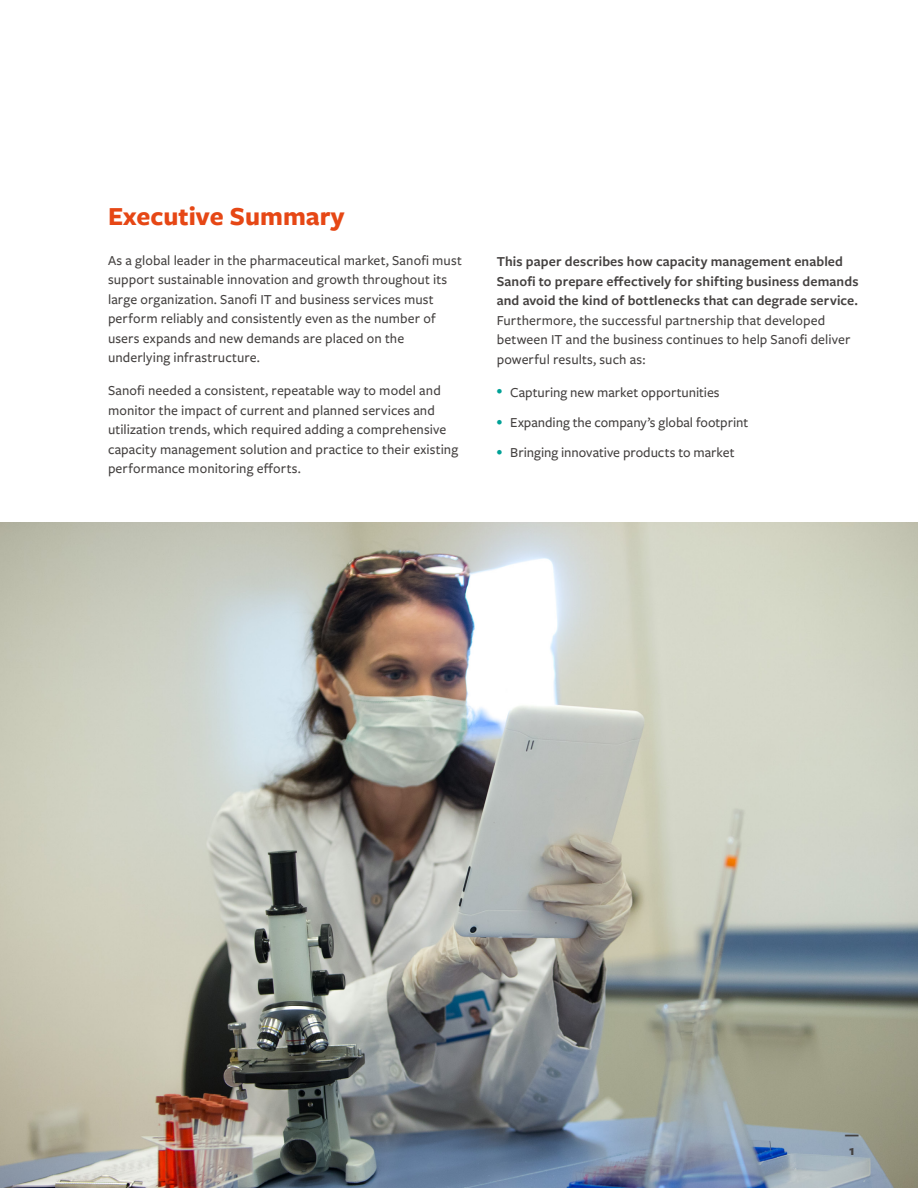
<style>
.page{position:relative;width:918px;height:1188px;background:#fff}
.page>*{position:absolute;margin:0;border:0;box-sizing:border-box;transform-origin:0 0}
.t1{font:700 27px "Freight Sans Pro";color:#e64715}
.t2{font:500 14.25px/19.5px "Freight Sans Pro";letter-spacing:.005em;color:#444140}
.t3{font:600 14.25px/19.5px "Freight Sans Pro";letter-spacing:.01em;color:#444140}
.t4{font:700 14.25px/15.8px "Freight Sans Pro";color:#444140;text-align:center}
</style>
<div class="page">
<img style="left:0;top:523px;width:918px;height:665px">
<h1 class="t1" style="left:108px;top:198px;width:238px">Executive Summary</h1>
<p class="t2" style="left:108px;top:250px;width:355px">As a global leader in the pharmaceutical market, Sanofi must support sustainable innovation and growth throughout its large organization. Sanofi IT and business services must perform reliably and consistently even as the number of users expands and new demands are placed on the underlying infrastructure.</p>
<p class="t2" style="left:108px;top:380px;width:352px">Sanofi needed a consistent, repeatable way to model and monitor the impact of current and planned services and utilization trends, which required adding a comprehensive capacity management solution and practice to their existing performance monitoring efforts.</p>
<p class="t3" style="left:497px;top:251px;width:363px">This paper describes how capacity management enabled<br>Sanofi to prepare effectively for shifting business demands and avoid the kind of bottlenecks that can degrade service.</p>
<p class="t2" style="left:497px;top:310px;width:355px">Furthermore, the successful partnership that developed between IT and the business continues to help Sanofi deliver powerful results, such as:</p>
<p class="t2" style="left:497px;top:382px;width:224px"><sup>•</sup> Capturing new market opportunities</p>
<p class="t2" style="left:497px;top:412px;width:253px"><sup>•</sup> Expanding the company’s global footprint</p>
<p class="t2" style="left:497px;top:442px;width:239px"><sup>•</sup> Bringing innovative products to market</p>
<p class="t4" style="left:845px;top:1126px;width:16px">—<br>1</p>
</div>
